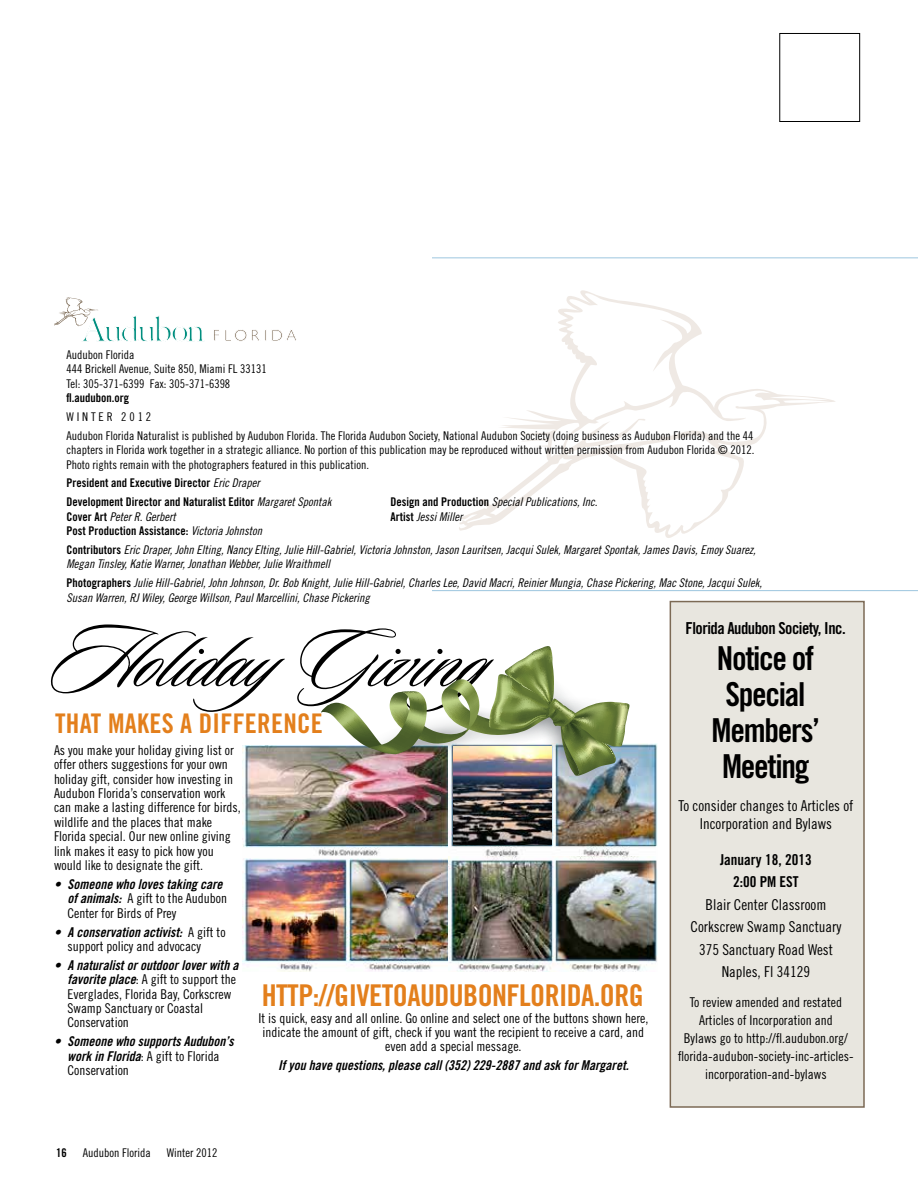
<style>
.page{position:relative;width:918px;height:1188px;background:#fff}
.page>*{position:absolute;margin:0;border:0;box-sizing:border-box;transform-origin:0 0}
.t1{font:91.65px "Sloop Script One";color:#000}
.t2{font:33px/36px "Trade Gothic Bold Cond Twenty";letter-spacing:-.04em;color:#000;text-align:center}
.t3{font:30px "Trade Gothic Bold Cond Twenty";letter-spacing:-.02em;color:#e37f1c}
.t4{font:27px "Trade Gothic Bold Cond Twenty";letter-spacing:.01em;color:#e37f1c}
.t5{font:16.5px "Trade Gothic Bold Cond Twenty";letter-spacing:-.03em;color:#000}
.t6{font:15px/22.5px "Trade Gothic Cond Eighteen";color:#000;text-align:center}
.t7{font:15px/22.5px "Trade Gothic Bold Cond Twenty";color:#000}
.t8{font:13.5px/14.4px "Trade Gothic Cond Eighteen";color:#000}
.t9{font:13.5px "Trade Gothic Bold Cond Twenty Obl";color:#000}
.t10{font:12px/14.4px "Trade Gothic Cond Eighteen Obl";color:#000}
.t11{font:12px/14.4px "Trade Gothic Cond Eighteen";color:#000}
.t12{font:12px/18.9px "Trade Gothic Bold Cond Twenty";color:#000}
.s1{font-family:"Trade Gothic Cond Eighteen Obl"}
.s2{font-family:"Trade Gothic Bold Cond Twenty"}
.s3{font-family:"Trade Gothic Bold Cond Twenty Obl"}
.s4{font-family:"Trade Gothic Cond Eighteen"}
</style>
<div class="page">
<div style="left:670px;top:601px;width:195px;height:507px;background:#e8e6df;border:2px solid #7c6a55"></div>
<svg style="left:459px;top:290px;width:376px;height:248px"></svg>
<hr style="left:432px;top:258px;width:486px;height:1px;background:#9dc6df">
<hr style="left:432px;top:590px;width:486px;height:1px;background:#9dc6df">
<div style="left:779px;top:33px;width:81px;height:89px;border:1px solid #000"></div>
<svg style="left:54px;top:297px;width:150px;height:45px"></svg>
<svg style="left:214px;top:329px;width:82px;height:12px"></svg>
<img style="left:242px;top:746px;width:207px;height:226px">
<img style="left:449px;top:744px;width:209px;height:228px">
<img style="left:321px;top:646px;width:309px;height:168px">
<img style="left:454px;top:746px;width:98px;height:99px">
<p class="t11" style="left:66px;top:347px;width:202px">Audubon Florida<br>444 Brickell Avenue, Suite 850, Miami FL 33131<br>Tel: 305-371-6399 Fax: 305-371-6398</p>
<p class="t12" style="left:66px;top:388px;width:64px">fl.audubon.org</p>
<p class="t11" style="left:66px;top:407px;width:689px;line-height:18.9px">WINTER 2012<br>Audubon Florida Naturalist is published by Audubon Florida. The Florida Audubon Society, National Audubon Society (doing business as Audubon Florida) and the 44</p>
<p class="t11" style="left:66px;top:443px;width:690px">chapters in Florida work together in a strategic alliance. No portion of this publication may be reproduced without written permission from Audubon Florida © 2012.<br>Photo rights remain with the photographers featured in this publication.</p>
<p class="t12" style="left:66px;top:474px;width:267px">President and Executive Director <span class="s1">Eric Draper<br></span>Development Director and Naturalist Editor <span class="s1">Margaret Spontak</span></p>
<p class="t10" style="left:390px;top:495px;width:209px"><span class="s2">Design and Production</span> Special Publications, Inc.</p>
<p class="t10" style="left:66px;top:509px;width:111px"><span class="s2">Cover Art</span> Peter R. Gerbert</p>
<p class="t10" style="left:390px;top:509px;width:73px"><span class="s2">Artist</span> Jessi Miller</p>
<p class="t12" style="left:66px;top:521px;width:197px">Post Production Assistance: <span class="s1">Victoria Johnston</span></p>
<p class="t10" style="left:66px;top:542px;width:691px"><span class="s2">Contributors</span> Eric Draper, John Elting, Nancy Elting, Julie Hill-Gabriel, Victoria Johnston, Jason Lauritsen, Jacqui Sulek, Margaret Spontak, James Davis, Emoy Suarez,<br>Megan Tinsley, Katie Warner, Jonathan Webber, Julie Wraithmell</p>
<p class="t10" style="left:66px;top:576px;width:697px"><span class="s2">Photographers</span> Julie Hill-Gabriel, John Johnson, Dr. Bob Knight, Julie Hill-Gabriel, Charles Lee, David Macri, Reinier Mungia, Chase Pickering, Mac Stone, Jacqui Sulek,<br>Susan Warren, RJ Wiley, George Willson, Paul Marcellini, Chase Pickering</p>
<h1 class="t1" style="left:49px;top:612px;width:503px">HolidayGiving</h1>
<h3 class="t4" style="left:55px;top:707px;width:269px">that Makes a Difference</h3>
<p class="t8" style="left:54px;top:743px;width:188px">As you make your holiday giving list or offer others suggestions for your own holiday gift, consider how investing in Audubon Florida’s conservation work can make a lasting difference for birds, wildlife and the places that make Florida special. Our new online giving link makes it easy to pick how you would like to designate the gift.</p>
<p class="t9" style="left:54px;top:876px;width:170px">• Someone who loves taking care</p>
<p class="t8" style="left:68px;top:891px;width:161px"><span class="s3">of animals:</span> A gift to the Audubon<br>Center for Birds of Prey</p>
<p class="t9" style="left:54px;top:924px;width:173px">• A conservation activist: <span class="s4">A gift to</span></p>
<p class="t8" style="left:68px;top:939px;width:135px">support policy and advocacy</p>
<p class="t9" style="left:54px;top:957px;width:186px">• A naturalist or outdoor lover with a</p>
<p class="t8" style="left:68px;top:972px;width:170px"><span class="s3">favorite place</span>: A gift to support the<br>Everglades, Florida Bay, Corkscrew<br>Swamp Sanctuary or Coastal<br>Conservation</p>
<p class="t9" style="left:54px;top:1033px;width:181px">• Someone who supports Audubon’s</p>
<p class="t8" style="left:68px;top:1049px;width:154px"><span class="s3">work in Florida</span>: A gift to Florida<br>Conservation</p>
<h3 class="t3" style="left:262px;top:977px;width:383px">http://GivetoAudubonFlorida.org</h3>
<p class="t8" style="left:259px;top:1010px;width:391px;text-align:center">It is quick, easy and all online. Go online and select one of the buttons shown here, indicate the amount of gift, check if you want the recipient to receive a card, and even add a special message.</p>
<p class="t9" style="left:278px;top:1057px;width:352px">If you have questions, please call (352) 229-2887 and ask for Margaret.</p>
<p class="t12" style="left:56px;top:1143px;width:12px">16</p>
<p class="t11" style="left:83px;top:1145px;width:69px">Audubon Florida</p>
<p class="t11" style="left:167px;top:1145px;width:52px">Winter 2012</p>
<p class="t5" style="left:686px;top:618px;width:162px">Florida Audubon Society, Inc.</p>
<h2 class="t2" style="left:712px;top:640px;width:110px">Notice of<br>Special<br>Members’<br>Meeting</h2>
<p class="t6" style="left:678px;top:796px;width:176px;line-height:18px">To consider changes to Articles of<br>Incorporation and Bylaws</p>
<p class="t7" style="left:733px;top:848px;width:80px;text-indent:-13px">January 18, 2013<br>2:00 PM EST</p>
<p class="t6" style="left:691px;top:893px;width:152px">Blair Center Classroom<br>Corkscrew Swamp Sanctuary<br>375 Sanctuary Road West<br>Naples, Fl 34129</p>
<p class="t8" style="left:678px;top:994px;width:177px;line-height:18px;text-align:center">To review amended and restated Articles of Incorporation and<br>Bylaws go to http://fl.audubon.org/ florida-audubon-society-inc-articles&shy;incorporation-and-bylaws</p>
</div>
